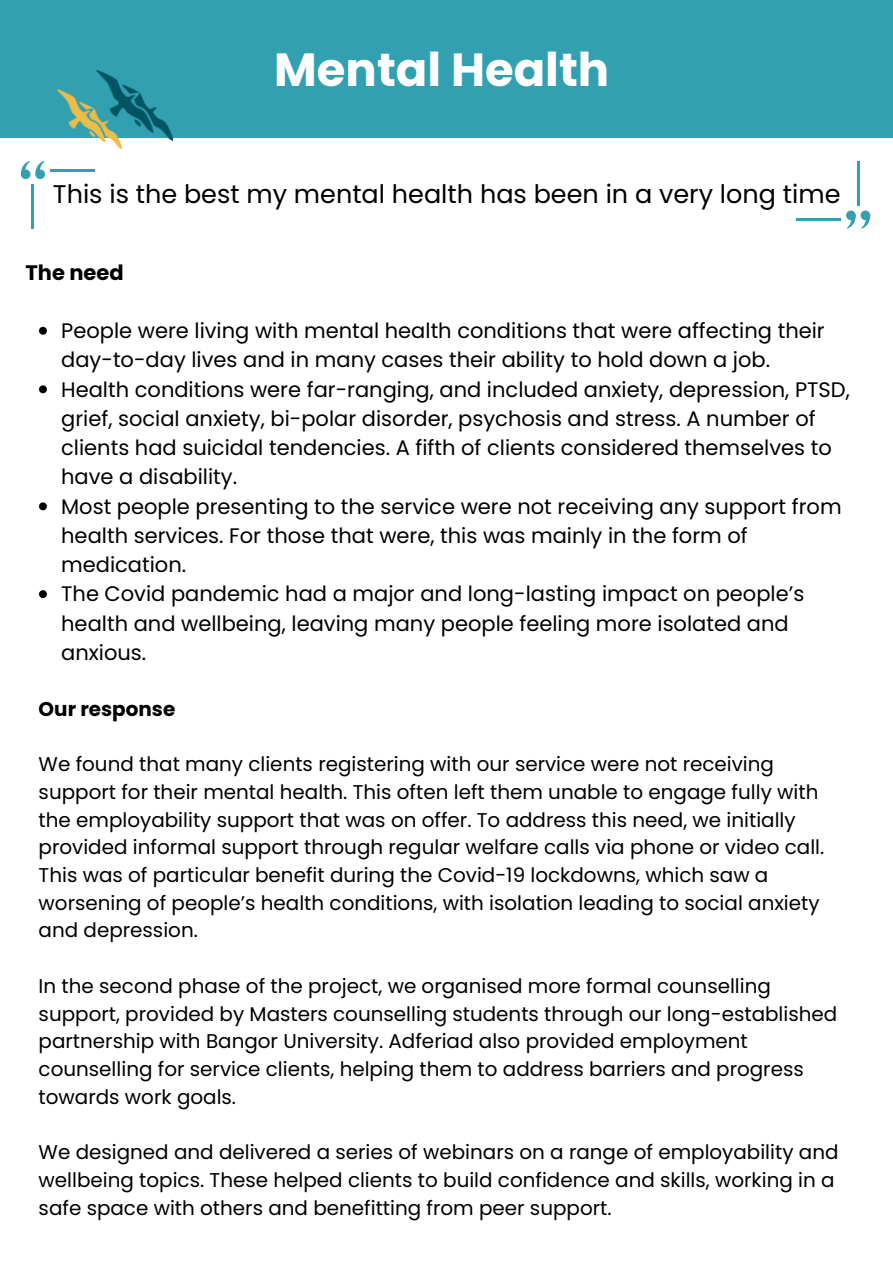
<style>
.page{position:relative;width:893px;height:1264px;background:#fff}
.page>*{position:absolute;margin:0;border:0;box-sizing:border-box;transform-origin:0 0}
.t1{font:700 46.5px "Poppins";color:#fff}
.t2{font:25.5px "Poppins";color:#000}
.t3{font:21px/29.2px "Poppins";color:#000}
.t4{font:700 21px "Poppins";color:#000}
.t5{font:19.95px/27.8px "Poppins";color:#000}
.t6{font:700 19.95px "Poppins";color:#000}
</style>
<div class="page">
<div style="left:0;top:0;width:892px;height:138px;background:#31a0b1"></div>
<svg style="left:35px;top:169px;width:10px;height:10px"></svg>
<div style="left:21px;top:169px;width:9px;height:10px;background:#31a0b1;border-radius:50%"></div>
<svg style="left:20px;top:161px;width:25px;height:16px"></svg>
<hr style="left:32px;top:184px;width:2px;height:44px;background:#31a0b1">
<hr style="left:50px;top:169px;width:44px;height:2px;background:#31a0b1">
<svg style="left:846px;top:212px;width:24px;height:16px"></svg>
<hr style="left:856px;top:161px;width:3px;height:44px;background:#31a0b1">
<hr style="left:796px;top:218px;width:44px;height:2px;background:#31a0b1">
<img style="left:97px;top:70px;width:75px;height:70px">
<img style="left:57px;top:89px;width:64px;height:60px">
<svg style="left:39px;top:327px;width:8px;height:8px"></svg>
<svg style="left:39px;top:385px;width:8px;height:8px"></svg>
<svg style="left:39px;top:502px;width:8px;height:8px"></svg>
<svg style="left:39px;top:590px;width:8px;height:8px"></svg>
<p class="t1" style="left:274px;top:37px;width:336px">Mental Health</p>
<h1 class="t2" style="left:53px;top:176px;width:789px">This is the best my mental health has been in a very long time</h1>
<p class="t4" style="left:25px;top:257px;width:100px">The need</p>
<h2 class="t3" style="left:61px;top:316px;width:765px">People were living with mental health conditions that were affecting their day-to-day lives and in many cases their ability to hold down a job.</h2>
<h3 class="t3" style="left:61px;top:374px;width:790px">Health conditions were far-ranging, and included anxiety, depression, PTSD, grief, social anxiety, bi-polar disorder, psychosis and stress. A number of clients had suicidal tendencies. A fifth of clients considered themselves to have a disability.</h3>
<p class="t3" style="left:61px;top:491px;width:782px">Most people presenting to the service were not receiving any support from health services. For those that were, this was mainly in the form of medication.</p>
<p class="t3" style="left:61px;top:579px;width:744px">The Covid pandemic had a major and long-lasting impact on people’s health and wellbeing, leaving many people feeling more isolated and anxious.</p>
<p class="t6" style="left:39px;top:694px;width:138px">Our response</p>
<p class="t5" style="left:39px;top:750px;width:787px">We found that many clients registering with our service were not receiving support for their mental health. This often left them unable to engage fully with the employability support that was on offer. To address this need, we initially provided informal support through regular welfare calls via phone or video call.<br>This was of particular benefit during the Covid-19 lockdowns, which saw a worsening of people’s health conditions, with isolation leading to social anxiety and depression.</p>
<h3 class="t5" style="left:39px;top:972px;width:800px">In the second phase of the project, we organised more formal counselling support, provided by Masters counselling students through our long-established partnership with Bangor University. Adferiad also provided employment counselling for service clients, helping them to address barriers and progress towards work goals.</h3>
<p class="t5" style="left:39px;top:1138px;width:801px">We designed and delivered a series of webinars on a range of employability and wellbeing topics. These helped clients to build confidence and skills, working in a safe space with others and benefitting from peer support.</p>
</div>
